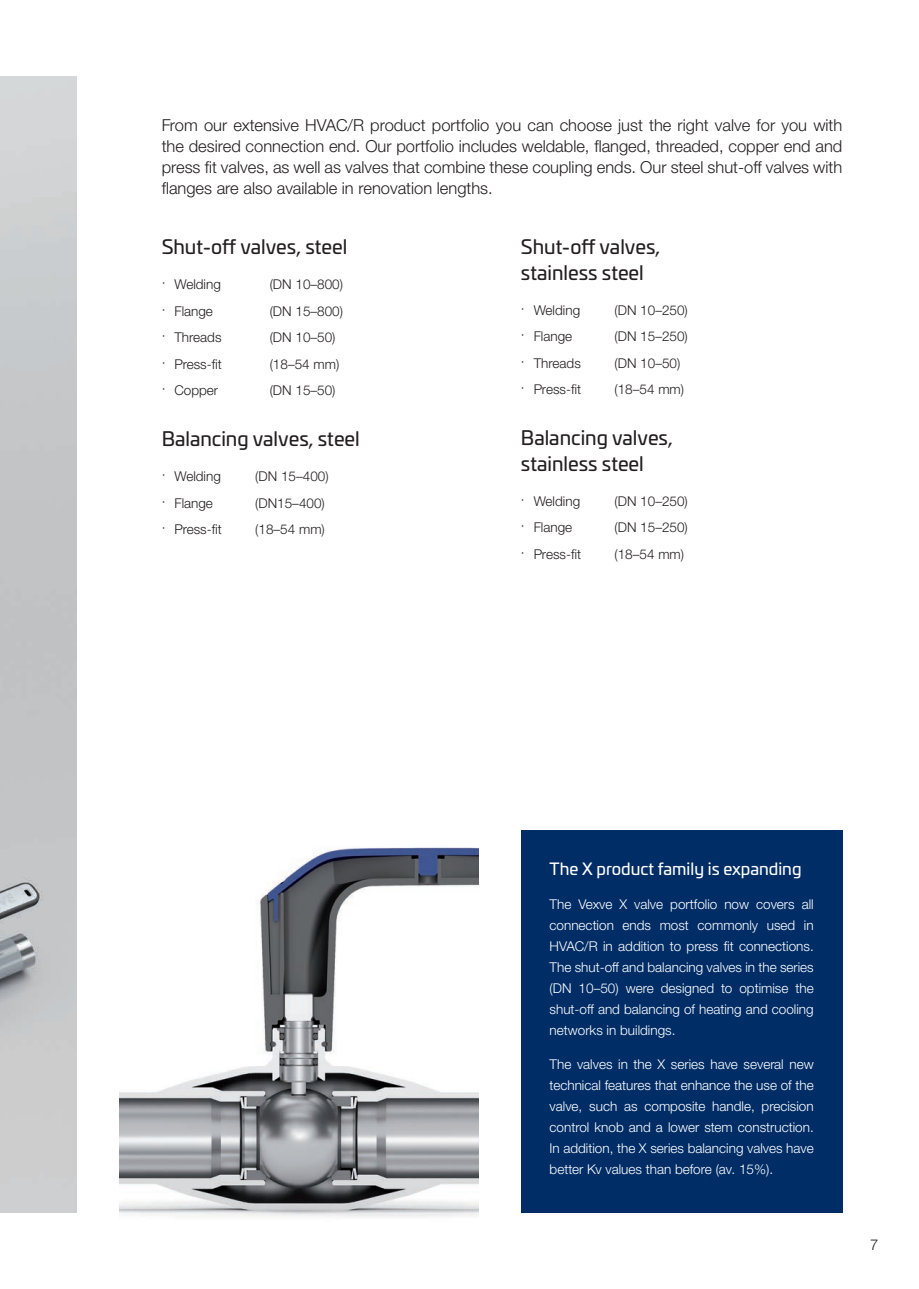
<style>
.page{position:relative;width:919px;height:1289px;background:#fff}
.page>*{position:absolute;margin:0;border:0;box-sizing:border-box;transform-origin:0 0}
.t1{font:19.5px/25.5px "Univia Pro";color:#231f20}
.t2{font:300 16.5px/21px "Helvetica Neue LTW1 G";color:#231f20;text-align:justify}
.t3{font:16.5px "Univia Pro";color:#fff}
.t4{font:300 15px "Helvetica Neue LTW1 G";color:#231f20}
.t5{font:300 13.5px/21px "Helvetica Neue LTW1 G";color:#fff;text-align:justify}
.t6{font:300 13.5px "Helvetica Neue LTW1 G";color:#231f20}
</style>
<div class="page">
<img style="left:0;top:76px;width:77px;height:1136px">
<div style="left:521px;top:829px;width:321px;height:383px;background:#002d66"></div>
<img style="left:119px;top:847px;width:359px;height:370px">
<p class="t2" style="left:162px;top:114px;width:682px">From our extensive HVAC/R product portfolio you can choose just the right valve for you with the desired connection end. Our portfolio includes weldable, flanged, threaded, copper end and press fit valves, as well as valves that combine these coupling ends. Our steel shut-off valves with flanges are also available in renovation lengths.</p>
<h1 class="t1" style="left:162px;top:233px;width:187px">Shut-off valves, steel</h1>
<p class="t6" style="left:162px;top:276px;width:61px">· Welding</p>
<p class="t6" style="left:270px;top:276px;width:75px">(DN 10–800)</p>
<p class="t6" style="left:162px;top:302px;width:53px">· Flange</p>
<p class="t6" style="left:270px;top:302px;width:75px">(DN 15–800)</p>
<p class="t6" style="left:162px;top:329px;width:61px">· Threads</p>
<p class="t6" style="left:270px;top:329px;width:67px">(DN 10–50)</p>
<p class="t6" style="left:162px;top:355px;width:62px">· Press-fit</p>
<p class="t6" style="left:270px;top:355px;width:71px">(18–54 mm)</p>
<p class="t6" style="left:162px;top:382px;width:58px">· Copper</p>
<p class="t6" style="left:270px;top:382px;width:67px">(DN 15–50)</p>
<h1 class="t1" style="left:162px;top:425px;width:200px">Balancing valves, steel</h1>
<p class="t6" style="left:162px;top:468px;width:61px">· Welding</p>
<p class="t6" style="left:255px;top:468px;width:75px">(DN 15–400)</p>
<p class="t6" style="left:162px;top:494px;width:53px">· Flange</p>
<p class="t6" style="left:255px;top:494px;width:71px">(DN15–400)</p>
<p class="t6" style="left:162px;top:521px;width:62px">· Press-fit</p>
<p class="t6" style="left:255px;top:521px;width:71px">(18–54 mm)</p>
<h1 class="t1" style="left:521px;top:233px;width:141px">Shut-off valves, stainless steel</h1>
<p class="t6" style="left:521px;top:301px;width:61px">· Welding</p>
<p class="t6" style="left:614px;top:301px;width:75px">(DN 10–250)</p>
<p class="t6" style="left:521px;top:328px;width:53px">· Flange</p>
<p class="t6" style="left:614px;top:328px;width:75px">(DN 15–250)</p>
<p class="t6" style="left:521px;top:354px;width:61px">· Threads</p>
<p class="t6" style="left:614px;top:354px;width:67px">(DN 10–50)</p>
<p class="t6" style="left:521px;top:381px;width:62px">· Press-fit</p>
<p class="t6" style="left:614px;top:381px;width:71px">(18–54 mm)</p>
<h1 class="t1" style="left:521px;top:424px;width:153px">Balancing valves, stainless steel</h1>
<p class="t6" style="left:521px;top:492px;width:61px">· Welding</p>
<p class="t6" style="left:614px;top:492px;width:75px">(DN 10–250)</p>
<p class="t6" style="left:521px;top:519px;width:53px">· Flange</p>
<p class="t6" style="left:614px;top:519px;width:75px">(DN 15–250)</p>
<p class="t6" style="left:521px;top:545px;width:62px">· Press-fit</p>
<p class="t6" style="left:614px;top:545px;width:71px">(18–54 mm)</p>
<p class="t3" style="left:549px;top:856px;width:253px">The X product family is expanding</p>
<p class="t5" style="left:549px;top:893px;width:266px">The Vexve X valve portfolio now covers all connection ends most commonly used in HVAC/R in addition to press fit connections.<br>The shut-off and balancing valves in the series (DN 10–50) were designed to optimise the shut-off and balancing of heating and cooling networks in buildings.</p>
<p class="t5" style="left:549px;top:1053px;width:265px">The valves in the X series have several new technical features that enhance the use of the valve, such as composite handle, precision control knob and a lower stem construction.<br>In addition, the X series balancing valves have better Kv values than before (av. 15%).</p>
<p class="t4" style="left:870px;top:1235px;width:10px">7</p>
</div>
